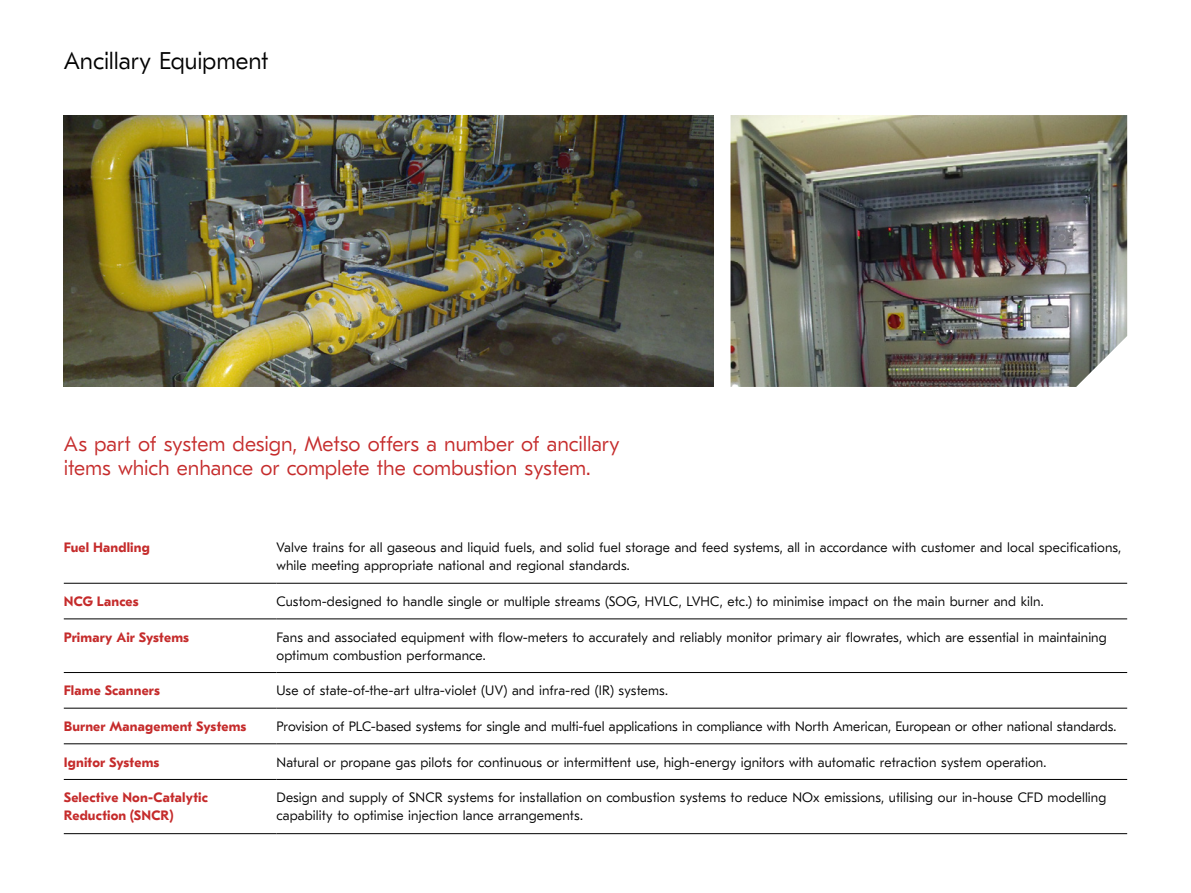
<style>
.page{position:relative;width:1191px;height:893px;background:#fff}
.page>*{position:absolute;margin:0;border:0;box-sizing:border-box;transform-origin:0 0}
.t1{font:300 24px "GT Eesti Pro Text";letter-spacing:-.005em;color:#000}
.t2{font:300 21px/24px "GT Eesti Pro Text";letter-spacing:-.005em;color:#c52b2b}
.t3{font:300 13.5px/18px "GT Eesti Pro Text";letter-spacing:.005em;color:#000}
.t4{font:700 13.5px/18px "GT Eesti Pro Text";letter-spacing:.01em;color:#c52b2b}
</style>
<div class="page">
<img style="left:64px;top:115px;width:649px;height:272px">
<img style="left:730px;top:115px;width:397px;height:272px">
<hr style="left:64px;top:583px;width:212px;height:1px;background:#000">
<hr style="left:276px;top:583px;width:851px;height:1px;background:#000">
<hr style="left:64px;top:618px;width:212px;height:1px;background:#000">
<hr style="left:276px;top:618px;width:851px;height:1px;background:#000">
<hr style="left:64px;top:672px;width:212px;height:1px;background:#000">
<hr style="left:276px;top:672px;width:851px;height:1px;background:#000">
<hr style="left:64px;top:708px;width:212px;height:1px;background:#000">
<hr style="left:276px;top:708px;width:851px;height:1px;background:#000">
<hr style="left:64px;top:743px;width:212px;height:1px;background:#000">
<hr style="left:276px;top:743px;width:851px;height:1px;background:#000">
<hr style="left:64px;top:779px;width:212px;height:1px;background:#000">
<hr style="left:276px;top:779px;width:851px;height:1px;background:#000">
<hr style="left:64px;top:833px;width:212px;height:1px;background:#000">
<hr style="left:276px;top:833px;width:851px;height:1px;background:#000">
<h1 class="t1" style="left:64px;top:47px;width:206px">Ancillary Equipment</h1>
<h2 class="t2" style="left:64px;top:432px;width:557px">As part of system design, Metso offers a number of ancillary items which enhance or complete the combustion system.</h2>
<p class="t4" style="left:64px;top:539px;width:88px">Fuel Handling</p>
<p class="t3" style="left:276px;top:539px;width:846px">Valve trains for all gaseous and liquid fuels, and solid fuel storage and feed systems, all in accordance with customer and local specifications, while meeting appropriate national and regional standards.</p>
<p class="t4" style="left:64px;top:593px;width:76px">NCG Lances</p>
<p class="t3" style="left:276px;top:593px;width:768px">Custom-designed to handle single or multiple streams (SOG, HVLC, LVHC, etc.) to minimise impact on the main burner and kiln.</p>
<p class="t4" style="left:64px;top:628px;width:127px">Primary Air Systems</p>
<p class="t3" style="left:276px;top:628px;width:831px">Fans and associated equipment with flow-meters to accurately and reliably monitor primary air flowrates, which are essential in maintaining optimum combustion performance.</p>
<p class="t4" style="left:64px;top:682px;width:98px">Flame Scanners</p>
<p class="t3" style="left:276px;top:682px;width:393px">Use of state-of-the-art ultra-violet (UV) and infra-red (IR) systems.</p>
<p class="t4" style="left:64px;top:718px;width:184px">Burner Management Systems</p>
<p class="t3" style="left:276px;top:718px;width:841px">Provision of PLC-based systems for single and multi-fuel applications in compliance with North American, European or other national standards.</p>
<p class="t4" style="left:64px;top:753px;width:97px">Ignitor Systems</p>
<p class="t3" style="left:276px;top:753px;width:771px">Natural or propane gas pilots for continuous or intermittent use, high-energy ignitors with automatic retraction system operation.</p>
<p class="t4" style="left:64px;top:789px;width:146px">Selective Non-Catalytic<br>Reduction (SNCR)</p>
<p class="t3" style="left:276px;top:789px;width:831px">Design and supply of SNCR systems for installation on combustion systems to reduce NOx emissions, utilising our in-house CFD modelling capability to optimise injection lance arrangements.</p>
</div>
